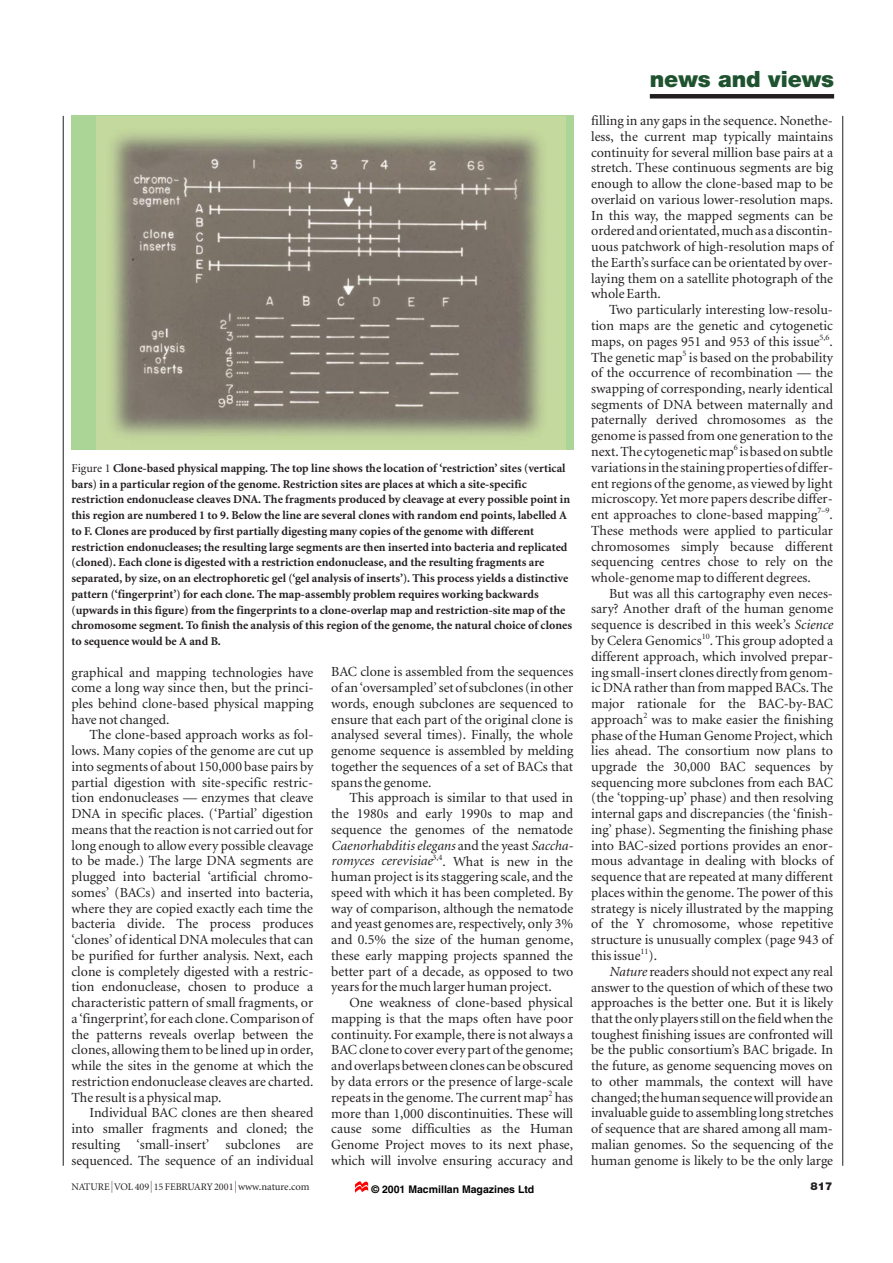
<style>
.page{position:relative;width:893px;height:1263px;background:#fff}
.page>*{position:absolute;margin:0;border:0;box-sizing:border-box;transform-origin:0 0}
.t1{font:900 22.5px "Helvetica Neue";letter-spacing:-.005em;color:#1f532f}
.t2{font:13.95px/15.8px "Minion";color:#231f20;text-align:justify}
.t3{font:700 12px/15.8px "Minion";color:#231f20}
.t4{font:900 10.8px "Helvetica Neue";color:#231f20}
.t5{font:700 10.5px "Helvetica";color:#000}
.t6{font:10.2px "Minion";color:#231f20}
.s1{font-weight:400}
.s2{font-style:italic}
.s3{font-family:"Unica SB";font-weight:300;font-size:12px}
.s4{font-size:10.5px}
</style>
<div class="page">
<div style="left:649px;top:94px;width:185px;height:5px;background:#231f20"></div>
<hr style="left:63px;top:116px;width:1px;height:1050px;background:#231f20">
<hr style="left:842px;top:116px;width:1px;height:1050px;background:#231f20">
<div style="left:71px;top:116px;width:502px;height:333px;background:#abd596"></div>
<img style="left:97px;top:116px;width:468px;height:333px">
<svg style="left:355px;top:1181px;width:13px;height:12px"></svg>
<p class="t3" style="left:71px;top:461px;width:502px"><span class="s1">Figure 1</span> Clone-based physical mapping. The top line shows the location of ‘restriction’ sites (vertical bars) in a particular region of the genome. Restriction sites are places at which a site-specific restriction endonuclease cleaves DNA. The fragments produced by cleavage at every possible point in this region are numbered 1 to 9. Below the line are several clones with random end points, labelled A to F. Clones are produced by first partially digesting many copies of the genome with different restriction endonucleases; the resulting large segments are then inserted into bacteria and replicated (cloned). Each clone is digested with a restriction endonuclease, and the resulting fragments are separated, by size, on an electrophoretic gel (‘gel analysis of inserts’). This process yields a distinctive pattern (‘fingerprint’) for each clone. The map-assembly problem requires working backwards (upwards in this figure) from the fingerprints to a clone-overlap map and restriction-site map of the chromosome segment. To finish the analysis of this region of the genome, the natural choice of clones to sequence would be A and B.</p>
<p class="t2" style="left:71px;top:665px;width:243px">graphical and mapping technologies have come a long way since then, but the princi&shy;ples behind clone-based physical mapping have not changed.</p>
<p class="t2" style="left:71px;top:728px;width:243px;text-indent:18px">The clone-based approach works as fol&shy;lows. Many copies of the genome are cut up into segments of about 150,000 base pairs by partial digestion with site-specific restric&shy;tion endonucleases — enzymes that cleave DNA in specific places. (‘Partial’ digestion means that the reaction is not carried out for long enough to allow every possible cleavage to be made.) The large DNA segments are plugged into bacterial ‘artificial chromo&shy;somes’ (BACs) and inserted into bacteria, where they are copied exactly each time the bacteria divide. The process produces ‘clones’ of identical DNA molecules that can be purified for further analysis. Next, each clone is completely digested with a restric&shy;tion endonuclease, chosen to produce a characteristic pattern of small fragments, or a ‘fingerprint’, for each clone. Comparison of the patterns reveals overlap between the clones, allowing them to be lined up in order, while the sites in the genome at which the restriction endonuclease cleaves are charted.<br>The result is a physical map.</p>
<p class="t2" style="left:71px;top:1106px;width:243px;text-indent:18px">Individual BAC clones are then sheared into smaller fragments and cloned; the resulting ‘small-insert’ subclones are sequenced. The sequence of an individual</p>
<p class="t2" style="left:331px;top:665px;width:243px">BAC clone is assembled from the sequences of an ‘oversampled’ set of subclones (in other words, enough subclones are sequenced to ensure that each part of the original clone is analysed several times). Finally, the whole genome sequence is assembled by melding together the sequences of a set of BACs that spans the genome.</p>
<p class="t2" style="left:331px;top:791px;width:243px;text-indent:18px">This approach is similar to that used in the 1980s and early 1990s to map and sequence the genomes of the nematode <span class="s2">Caenorhabditis elegans</span> and the yeast <span class="s2">Saccha&shy;romyces cerevisiae</span><sup>3,4</sup>. What is new in the human project is its staggering scale, and the speed with which it has been completed. By way of comparison, although the nematode and yeast genomes are, respectively, only 3% and 0.5% the size of the human genome, these early mapping projects spanned the better part of a decade, as opposed to two years for the much larger human project.</p>
<p class="t2" style="left:331px;top:996px;width:243px;text-indent:18px">One weakness of clone-based physical mapping is that the maps often have poor continuity. For example, there is not always a BAC clone to cover every part of the genome; and overlaps between clones can be obscured by data errors or the presence of large-scale repeats in the genome. The current map<sup>2</sup> has more than 1,000 discontinuities. These will cause some difficulties as the Human Genome Project moves to its next phase, which will involve ensuring accuracy and</p>
<h1 class="t1" style="left:649px;top:71px;width:186px">news and views</h1>
<p class="t2" style="left:591px;top:114px;width:243px">filling in any gaps in the sequence. Nonethe&shy;less, the current map typically maintains continuity for several million base pairs at a stretch. These continuous segments are big enough to allow the clone-based map to be overlaid on various lower-resolution maps.<br>In this way, the mapped segments can be ordered and orientated, much as a discontin&shy;uous patchwork of high-resolution maps of the Earth’s surface can be orientated by over&shy;laying them on a satellite photograph of the whole Earth.</p>
<p class="t2" style="left:591px;top:303px;width:243px;text-indent:18px">Two particularly interesting low-resolu&shy;tion maps are the genetic and cytogenetic maps, on pages 951 and 953 of this issue<sup>5,6</sup>.<br>The genetic map<sup>5</sup> is based on the probability of the occurrence of recombination — the swapping of corresponding, nearly identical segments of DNA between maternally and paternally derived chromosomes as the genome is passed from one generation to the next. The cytogenetic map<sup>6</sup> is based on subtle variations in the staining properties of differ&shy;ent regions of the genome, as viewed by light microscopy. Yet more papers describe differ&shy;ent approaches to clone-based mapping<sup>7–9</sup>.<br>These methods were applied to particular chromosomes simply because different sequencing centres chose to rely on the whole-genome map to different degrees.</p>
<p class="t2" style="left:591px;top:587px;width:243px;text-indent:18px">But was all this cartography even neces&shy;sary? Another draft of the human genome sequence is described in this week’s <span class="s2">Science </span>by Celera Genomics<sup>10</sup>. This group adopted a different approach, which involved prepar&shy;ing small-insert clones directly from genom&shy;ic DNA rather than from mapped BACs. The major rationale for the BAC-by-BAC approach<sup>2</sup> was to make easier the finishing phase of the Human Genome Project, which lies ahead. The consortium now plans to upgrade the 30,000 BAC sequences by sequencing more subclones from each BAC (the ‘topping-up’ phase) and then resolving internal gaps and discrepancies (the ‘finish&shy;ing’ phase). Segmenting the finishing phase into BAC-sized portions provides an enor&shy;mous advantage in dealing with blocks of sequence that are repeated at many different places within the genome. The power of this strategy is nicely illustrated by the mapping of the Y chromosome, whose repetitive structure is unusually complex (page 943 of this issue<sup>11</sup>).</p>
<p class="t2" style="left:591px;top:965px;width:243px;text-indent:18px"><span class="s2">Nature</span> readers should not expect any real answer to the question of which of these two approaches is the better one. But it is likely that the only players still on the field when the toughest finishing issues are confronted will be the public consortium’s BAC brigade. In the future, as genome sequencing moves on to other mammals, the context will have changed; the human sequence will provide an invaluable guide to assembling long stretches of sequence that are shared among all mam&shy;malian genomes. So the sequencing of the human genome is likely to be the only large</p>
<p class="t6" style="left:71px;top:1182px;width:239px">NATURE<span class="s3">|</span> VOL 409 <span class="s3">|</span> 15 FEBRUARY 2001 <span class="s3">|</span> <span class="s4">www.nature.com</span></p>
<p class="t4" style="left:810px;top:1182px;width:23px">817</p>
<p class="t5" style="left:371px;top:1185px;width:164px">© 2001 Macmillan Magazines Ltd</p>
</div>
